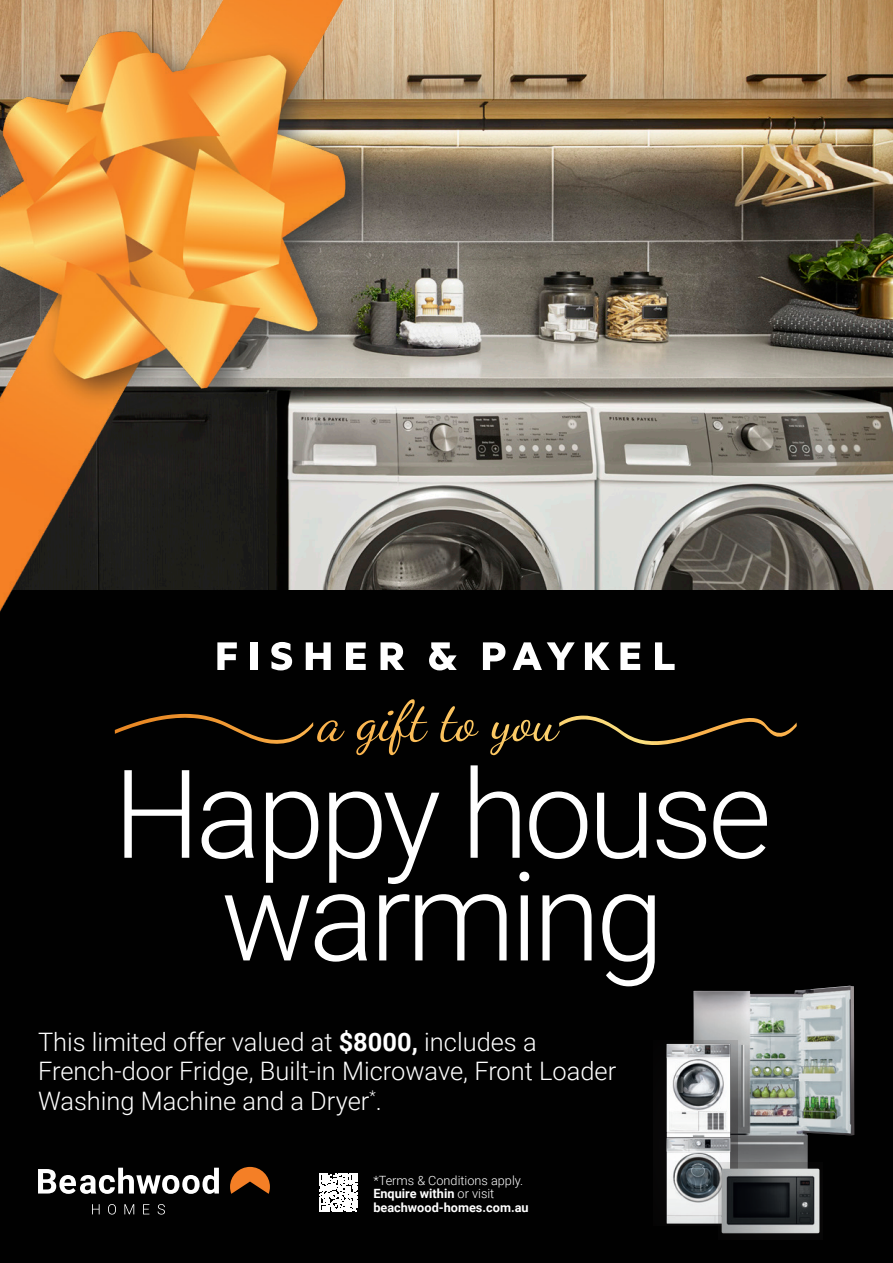
<style>
.page{position:relative;width:893px;height:1263px;background:#fff}
.page>*{position:absolute;margin:0;border:0;box-sizing:border-box;transform-origin:0 0}
.t1{font:300 123.15px "Roboto";letter-spacing:-.04em;color:#fff}
.t2{font:300 25.5px/29.7px "Roboto";color:#fff}
.t3{font:700 12.75px/13.8px "Roboto";color:#fff}
.s1{font-weight:700}
.s2{font-weight:300}
</style>
<div class="page">
<div style="left:0;top:589px;width:893px;height:674px;background:#010101"></div>
<img style="left:546px;top:1px;width:346px;height:588px">
<svg style="left:546px;top:642px;width:29px;height:28px"></svg>
<svg style="left:585px;top:642px;width:25px;height:28px"></svg>
<svg style="left:620px;top:642px;width:20px;height:28px"></svg>
<svg style="left:655px;top:642px;width:20px;height:28px"></svg>
<img style="left:0;top:1px;width:546px;height:739px">
<img style="left:693px;top:986px;width:162px;height:176px">
<div style="left:654px;top:1041px;width:83px;height:184px;background:#231f20;opacity:.75"></div>
<img style="left:666px;top:1044px;width:65px;height:179px">
<div style="left:718px;top:1162px;width:105px;height:77px;background:#231f20;opacity:.75"></div>
<img style="left:722px;top:1169px;width:97px;height:64px">
<svg style="left:356px;top:701px;width:72px;height:54px"></svg>
<svg style="left:559px;top:716px;width:238px;height:29px"></svg>
<svg style="left:115px;top:714px;width:198px;height:30px"></svg>
<svg style="left:230px;top:1167px;width:40px;height:27px"></svg>
<svg style="left:38px;top:1168px;width:181px;height:26px"></svg>
<svg style="left:92px;top:1204px;width:8px;height:10px"></svg>
<svg style="left:108px;top:1204px;width:8px;height:10px"></svg>
<svg style="left:124px;top:1204px;width:10px;height:10px"></svg>
<svg style="left:143px;top:1204px;width:6px;height:10px"></svg>
<svg style="left:158px;top:1204px;width:7px;height:10px"></svg>
<svg style="left:320px;top:1173px;width:38px;height:39px"></svg>
<p class="t1" style="left:113px;top:728px;width:660px">Happy house</p>
<p class="t1" style="left:221px;top:830px;width:445px">warming</p>
<p class="t2" style="left:38px;top:1026px;width:580px">This limited offer valued at <span class="s1">$8000,</span> includes a<br>French-door Fridge, Built-in Microwave, Front Loader<br>Washing Machine and a Dryer<sup>*</sup>.</p>
<p class="t3" style="left:373px;top:1172px;width:157px"><span class="s2">*Terms &amp; Conditions apply.<br></span>Enquire within <span class="s2">or visit </span>beachwood-homes.com.au</p>
</div>
